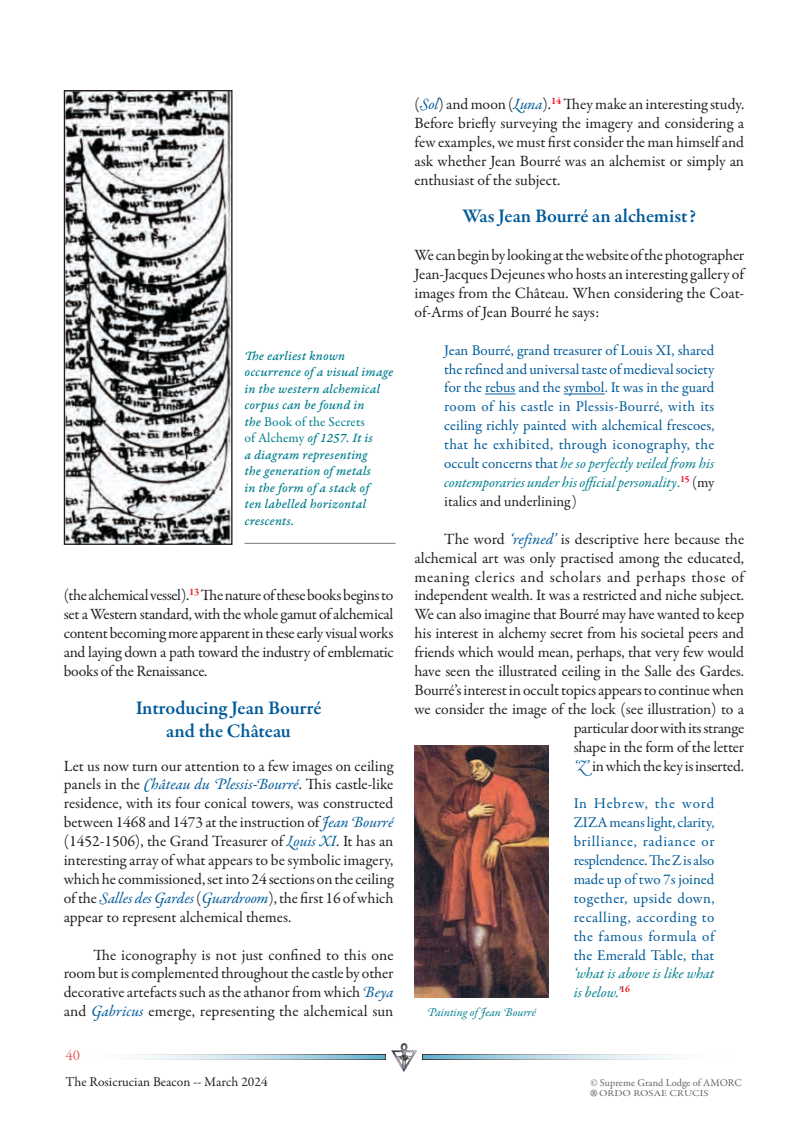
<style>
.page{position:relative;width:808px;height:1127px;background:#fff}
.page>*{position:absolute;margin:0;border:0;box-sizing:border-box;transform-origin:0 0}
.t1{font:30px "Garamond Premr Pro";color:#636466}
.Heading_2{font:600 19.5px/23.4px "Garamond Premr Pro";letter-spacing:-.005em;color:#005a99;text-align:center}
.b1{font:15.75px/18.9px "Garamond Premr Pro";letter-spacing:-.01em;color:#231f20;text-align:justify}
.b1_first_para{font:15.75px/18.9px "Garamond Premr Pro";letter-spacing:-.005em;color:#231f20;text-align:justify}
.b1_quote_first_para{font:15px/18.9px "Garamond Premr Pro";letter-spacing:.025em;color:#005a99;text-align:justify}
.t2{font:15px "Garamond Premr Pro";color:#dd6061}
.Caption2{font:13.5px/16.5px "Garamond Premr Pro Med It Capt";letter-spacing:.01em;color:#007e8d}
.t3{font:13.5px "Garamond Premr Pro";color:#231f20}
.t4{font:italic 12px "Garamond Premr Pro";letter-spacing:-.005em;color:#007e8d}
.t5{font:10.5px "Garamond Premr Pro";color:#636466}
.t6{font:9px "Garamond Premr Pro";color:#636466;scale:1.2 1}
.s1{font-family:"Garamond Premr Pro"}
.s2{font-style:italic;color:#005a99}
.s3{font-style:italic;color:#007e8d}
.s4{color:#007e8d}
.s5{color:#231f20}
</style>
<div class="page">
<img style="left:392px;top:1043px;width:24px;height:29px">
<svg style="left:422px;top:1054px;width:253px;height:6px;background:#b3cbd4"></svg>
<svg style="left:134px;top:1054px;width:252px;height:6px;background:#b3cbd5"></svg>
<hr style="left:485px;top:394px;width:30px;height:1px;background:#005a99">
<hr style="left:564px;top:394px;width:41px;height:1px;background:#005a99">
<img style="left:66px;top:92px;width:164px;height:451px">
<div style="left:64px;top:90px;width:168px;height:455px;border:1px solid #231f20"></div>
<hr style="left:244px;top:543px;width:151px;height:1px;background:#231f20">
<img style="left:414px;top:745px;width:134px;height:252px">
<p class="Caption2" style="left:244px;top:348px;width:150px">The earliest known occurrence of a visual image in the western alchemical corpus can be found in<br>the <span class="s1">Book of the Secrets<br>of Alchemy</span> of 1257. It is<br>a diagram representing<br>the generation of metals<br>in the form of a stack of<br>ten labelled horizontal crescents.</p>
<p class="b1" style="left:64px;top:586px;width:331px">(the alchemical vessel).<sup>13</sup> The nature of these books begins to set a Western standard, with the whole gamut of alchemical content becoming more apparent in these early visual works and laying down a path toward the industry of emblematic books of the Renaissance.</p>
<p class="Heading_2" style="left:136px;top:696px;width:187px">Introducing Jean Bourré and the Château</p>
<p class="b1_first_para" style="left:64px;top:756px;width:331px">Let us now turn our attention to a few images on ceiling panels in the <span class="s2">Château du Plessis-Bourré</span>. This castle-like residence, with its four conical towers, was constructed between 1468 and 1473 at the instruction of <span class="s2">Jean Bourré </span>(1452-1506), the Grand Treasurer of <span class="s2">Louis XI</span>. It has an interesting array of what appears to be symbolic imagery, which he commissioned, set into 24 sections on the ceiling of the <span class="s2">Salles des Gardes</span> (<span class="s2">Guardroom</span>), the first 16 of which appear to represent alchemical themes.</p>
<p class="b1" style="left:64px;top:945px;width:331px;text-indent:30px">The iconography is not just confined to this one room but is complemented throughout the castle by other decorative artefacts such as the athanor from which <span class="s2">Beya </span>and <span class="s2">Gabricus</span> emerge, representing the alchemical sun</p>
<p class="t2" style="left:65px;top:1046px;width:16px">40</p>
<p class="b1" style="left:414px;top:95px;width:331px">(<span class="s2">Sol</span>) and moon (<span class="s2">Luna</span>).<sup>14</sup> They make an interesting study.<br>Before briefly surveying the imagery and considering a few examples, we must first consider the man himself and ask whether Jean Bourré was an alchemist or simply an enthusiast of the subject.</p>
<p class="Heading_2" style="left:462px;top:205px;width:235px">Was Jean Bourré an alchemist?</p>
<p class="b1_first_para" style="left:414px;top:246px;width:331px">We can begin by looking at the website of the photographer Jean-Jacques Dejeunes who hosts an interesting gallery of images from the Château. When considering the Coat&shy;of-Arms of Jean Bourré he says:</p>
<p class="b1_quote_first_para" style="left:444px;top:341px;width:272px">Jean Bourré, grand treasurer of Louis XI, shared the refined and universal taste of medieval society for the rebus and the symbol. It was in the guard room of his castle in Plessis-Bourré, with its ceiling richly painted with alchemical frescoes, that he exhibited, through iconography, the occult concerns that <span class="s3">he so perfectly veiled from his contemporaries under his official personality</span><span class="s4">.</span><sup>15</sup> <span class="s5">(my italics and underlining)</span></p>
<p class="b1" style="left:414px;top:530px;width:331px;text-align:right">The word <span class="s2">‘refined’</span> is descriptive here because the alchemical art was only practised among the educated, meaning clerics and scholars and perhaps those of independent wealth. It was a restricted and niche subject.<br>We can also imagine that Bourré may have wanted to keep his interest in alchemy secret from his societal peers and friends which would mean, perhaps, that very few would have seen the illustrated ceiling in the Salle des Gardes.<br>Bourré’s interest in occult topics appears to continue when we consider the image of the lock (see illustration) to a particular door with its strange<br>shape in the form of the letter<br><span class="s2">‘Z’</span> in which the key is inserted.</p>
<p class="b1_quote_first_para" style="left:574px;top:794px;width:142px">In Hebrew, the word ZIZA means light, clarity, brilliance, radiance or resplendence. The Z is also made up of two 7s joined together, upside down, recalling, according to the famous formula of the Emerald Table, that <span class="s3">‘what is above is like what is below.’</span><sup>16</sup></p>
<p class="t4" style="left:427px;top:1004px;width:111px">Painting of Jean Bourré</p>
<p class="t3" style="left:65px;top:1074px;width:204px">The Rosicrucian Beacon -- March 2024</p>
<p class="t5" style="left:590px;top:1077px;width:153px">© Supreme Grand Lodge of AMORC</p>
<h1 class="t1" style="left:590px;top:1081px;width:8px">®</h1>
<p class="t6" style="left:599px;top:1087px;width:93px">ORDO ROSAE CRUCIS</p>
</div>
